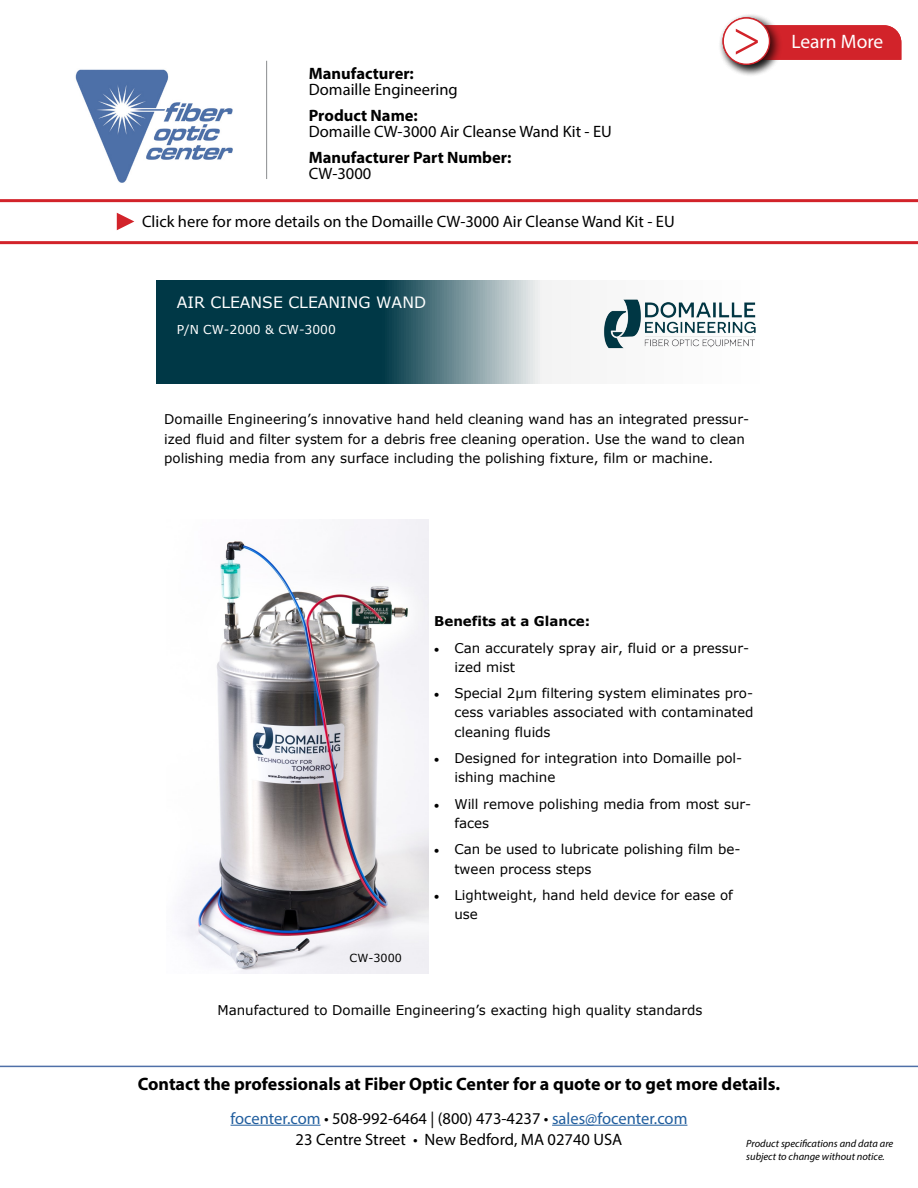
<style>
.page{position:relative;width:918px;height:1188px;background:#fff}
.page>*{position:absolute;margin:0;border:0;box-sizing:border-box;transform-origin:0 0}
.t1{font:51px "Minion Pro";color:#d2232a}
.t2{font:19.5px "Myriad Pro";color:#fff}
.t3{font:700 18px "Myriad Pro";color:#000}
.t4{font:16.5px/16.5px "Myriad Pro";color:#000}
.t5{font:16.5px "Myriad Pro";color:#215e9e}
.t6{font:700 16.5px "Myriad Pro";color:#000}
.t7{font:15.6px "Verdana";color:#fff}
.t8{font:13.5px "Verdana";letter-spacing:-.005em;color:#000}
.t9{font:700 13.5px "Verdana";color:#000}
.t10{font:13.35px/19.5px "Verdana";color:#000}
.t11{font:12.3px "Verdana";color:#fff}
.t12{font:11.1px "Verdana";letter-spacing:.005em;color:#000}
.t13{font:italic 10.5px "Myriad Pro";color:#000}
.s1{font-weight:700}
.s2{color:#000}
</style>
<div class="page">
<hr style="left:231px;top:1125px;width:90px;height:1px;background:#215e9e">
<hr style="left:552px;top:1125px;width:135px;height:1px;background:#215e9e">
<hr style="left:0;top:1066px;width:918px;height:1px;background:#4f70a8">
<svg style="left:157px;top:281px;width:414px;height:103px;background:#3f6873"></svg>
<img style="left:181px;top:520px;width:248px;height:454px">
<img style="left:603px;top:299px;width:153px;height:50px">
<img style="left:75px;top:69px;width:158px;height:114px">
<hr style="left:266px;top:61px;width:1px;height:118px;background:#8a8c8e">
<hr style="left:0;top:241px;width:918px;height:3px;background:#d2232a">
<svg style="left:117px;top:213px;width:17px;height:17px"></svg>
<div style="left:783px;top:25px;width:118px;height:35px;background:#d2232a"></div>
<div style="left:718px;top:13px;width:65px;height:64px;background:#000;opacity:.75"></div>
<div style="left:723px;top:18px;width:47px;height:46px;background:#fff;border-radius:50%"></div>
<div style="left:723px;top:17px;width:47px;height:48px;border:1px solid #d2232a;border-radius:50%"></div>
<hr style="left:0;top:199px;width:918px;height:3px;background:#d2232a">
<p class="t4" style="left:309px;top:65px;width:150px"><span class="s1">Manufacturer:<br></span>Domaille Engineering</p>
<p class="t4" style="left:309px;top:107px;width:305px"><span class="s1">Product Name:<br></span>Domaille CW-3000 Air Cleanse Wand Kit - EU</p>
<p class="t6" style="left:309px;top:146px;width:204px">Manufacturer Part Number:</p>
<p class="t4" style="left:309px;top:165px;width:64px">CW-3000</p>
<p class="t4" style="left:142px;top:213px;width:534px">Click here for more details on the Domaille CW-3000 Air Cleanse Wand Kit - EU</p>
<p class="t7" style="left:177px;top:292px;width:251px">AIR CLEANSE CLEANING WAND</p>
<p class="t11" style="left:177px;top:321px;width:161px">P/N CW-2000 &amp; CW-3000</p>
<p class="t1" style="left:733px;top:4px;width:30px">&gt;</p>
<p class="t2" style="left:791px;top:30px;width:93px">Learn More</p>
<p class="t10" style="left:164px;top:409px;width:587px">Domaille Engineering’s innovative hand held cleaning wand has an integrated pressur&shy;ized fluid and filter system for a debris free cleaning operation. Use the wand to clean</p>
<p class="t8" style="left:164px;top:449px;width:551px">polishing media from any surface including the polishing fixture, film or machine.</p>
<p class="t12" style="left:350px;top:950px;width:54px">CW-3000</p>
<p class="t9" style="left:434px;top:612px;width:157px">Benefits at a Glance:</p>
<p class="t10" style="left:454px;top:638px;width:296px;text-indent:-20px">• Can accurately spray air, fluid or a pressur&shy;ized mist</p>
<p class="t10" style="left:454px;top:683px;width:301px;text-align:justify;text-indent:-20px">• Special 2µm filtering system eliminates pro&shy;cess variables associated with contaminated cleaning fluids</p>
<p class="t10" style="left:434px;top:748px;width:310px">• Designed for integration into Domaille pol-</p>
<p class="t8" style="left:454px;top:768px;width:102px">ishing machine</p>
<p class="t10" style="left:454px;top:794px;width:298px;text-indent:-20px">• Will remove polishing media from most sur&shy;faces</p>
<p class="t10" style="left:454px;top:839px;width:288px;text-indent:-20px">• Can be used to lubricate polishing film be&shy;tween process steps</p>
<p class="t10" style="left:454px;top:885px;width:280px;text-indent:-20px">• Lightweight, hand held device for ease of use</p>
<p class="t10" style="left:218px;top:1000px;width:486px">Manufactured to Domaille Engineering’s exacting high quality standards</p>
<p class="t3" style="left:138px;top:1072px;width:644px">Contact the professionals at Fiber Optic Center for a quote or to get more details.</p>
<p class="t5" style="left:231px;top:1108px;width:458px">focenter.com <span class="s2">• 508-992-6464 | (800) 473-4237 •</span> sales@focenter.com</p>
<p class="t4" style="left:296px;top:1131px;width:328px">23 Centre Street • New Bedford, MA 02740 USA</p>
<p class="t13" style="left:746px;top:1137px;width:149px">Product specifications and data are</p>
<p class="t13" style="left:746px;top:1150px;width:140px">subject to change without notice.</p>
</div>
